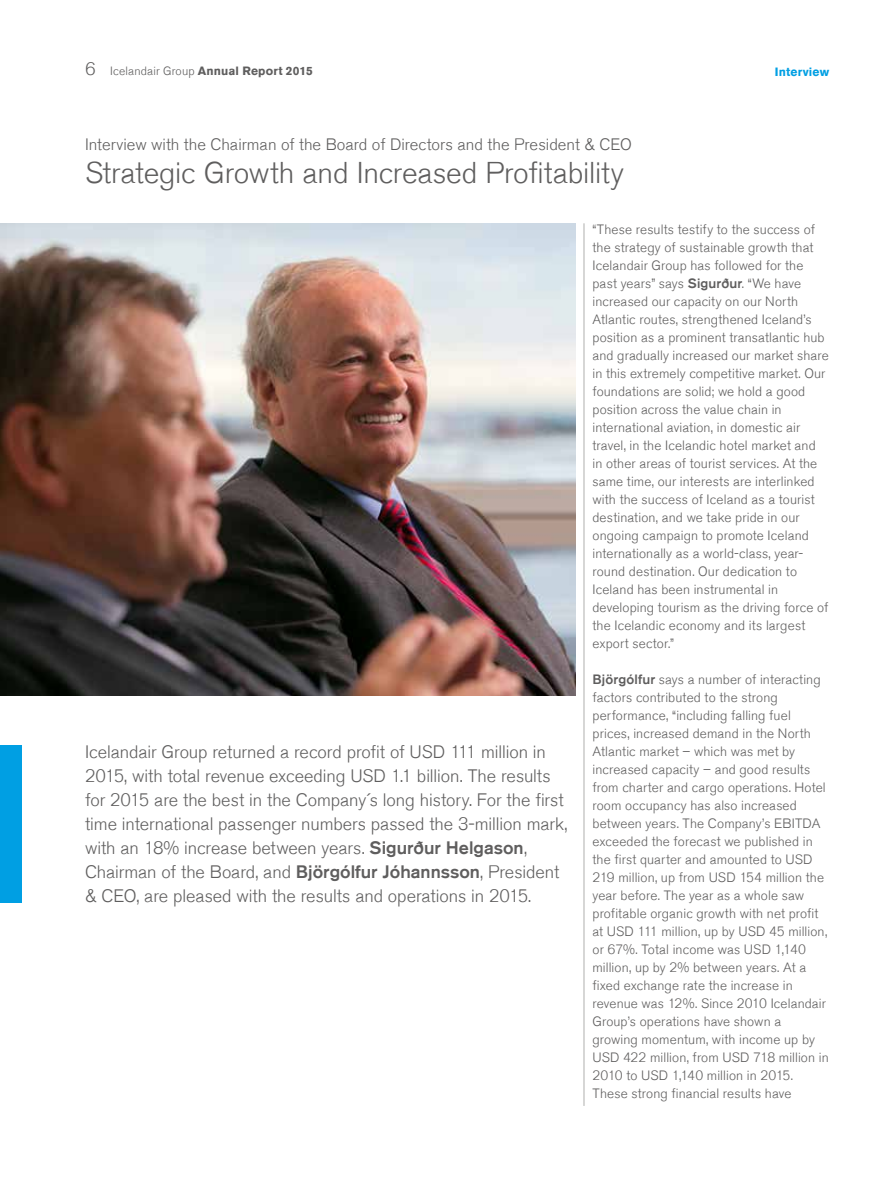
<style>
.page{position:relative;width:893px;height:1191px;background:#fff}
.page>*{position:absolute;margin:0;border:0;box-sizing:border-box;transform-origin:0 0}
.t1{font:300 30px "Altitude";letter-spacing:-.005em;color:#5f5e5e}
.t2{font:300 18px/24px "Altitude";letter-spacing:-.005em;color:#5f5e5e}
.t3{font:300 16.5px "Altitude";color:#5f5e5e}
.t4{font:300 13.5px/18px "Altitude";letter-spacing:.01em;color:#5f5e5e}
.t5{font:700 12px "Altitude";letter-spacing:.01em;color:#5f5e5e}
.t6{font:700 12px "Altitude";letter-spacing:.015em;color:#009fe3}
.s1{font-weight:300;font-size:18px}
.s2{font-weight:300}
.s3{font-weight:500}
</style>
<div class="page">
<hr style="left:584px;top:223px;width:1px;height:883px;background:#afafae">
<img style="left:0;top:223px;width:575px;height:472px">
<div style="left:0;top:745px;width:21px;height:157px;background:#009fe3"></div>
<p class="t5" style="left:85px;top:63px;width:229px"><span class="s1">6</span> <span class="s2">Icelandair Group</span> Annual Report 2015</p>
<p class="t6" style="left:775px;top:65px;width:56px">Interview</p>
<p class="t3" style="left:85px;top:135px;width:548px">Interview with the Chairman of the Board of Directors and the President &amp; CEO</p>
<h1 class="t1" style="left:85px;top:156px;width:540px">Strategic Growth and Increased Profitability</h1>
<p class="t2" style="left:85px;top:740px;width:484px">Icelandair Group returned a record profit of USD 111 million in 2015, with total revenue exceeding USD 1.1 billion. The results for 2015 are the best in the Company´s long history. For the first time international passenger numbers passed the 3-million mark, with an 18% increase between years. <span class="s3">Sigurður Helgason</span>, Chairman of the Board, and <span class="s3">Björgólfur Jóhannsson</span>, President &amp; CEO, are pleased with the results and operations in 2015.</p>
<p class="t4" style="left:592px;top:221px;width:238px">“These results testify to the success of the strategy of sustainable growth that Icelandair Group has followed for the past years” says <span class="s3">Sigurður</span>. “We have increased our capacity on our North Atlantic routes, strengthened Iceland’s position as a prominent transatlantic hub and gradually increased our market share in this extremely competitive market. Our foundations are solid; we hold a good position across the value chain in international aviation, in domestic air travel, in the Icelandic hotel market and in other areas of tourist services. At the same time, our interests are interlinked with the success of Iceland as a tourist destination, and we take pride in our ongoing campaign to promote Iceland internationally as a world-class, year&shy;round destination. Our dedication to Iceland has been instrumental in developing tourism as the driving force of the Icelandic economy and its largest export sector.”</p>
<p class="t4" style="left:592px;top:671px;width:238px"><span class="s3">Björgólfur</span> says a number of interacting factors contributed to the strong performance, “including falling fuel prices, increased demand in the North Atlantic market – which was met by increased capacity – and good results from charter and cargo operations. Hotel room occupancy has also increased between years. The Company’s EBITDA exceeded the forecast we published in the first quarter and amounted to USD 219 million, up from USD 154 million the year before. The year as a whole saw profitable organic growth with net profit at USD 111 million, up by USD 45 million, or 67%. Total income was USD 1,140 million, up by 2% between years. At a fixed exchange rate the increase in revenue was 12%. Since 2010 Icelandair Group’s operations have shown a growing momentum, with income up by USD 422 million, from USD 718 million in 2010 to USD 1,140 million in 2015.<br>These strong financial results have</p>
</div>
